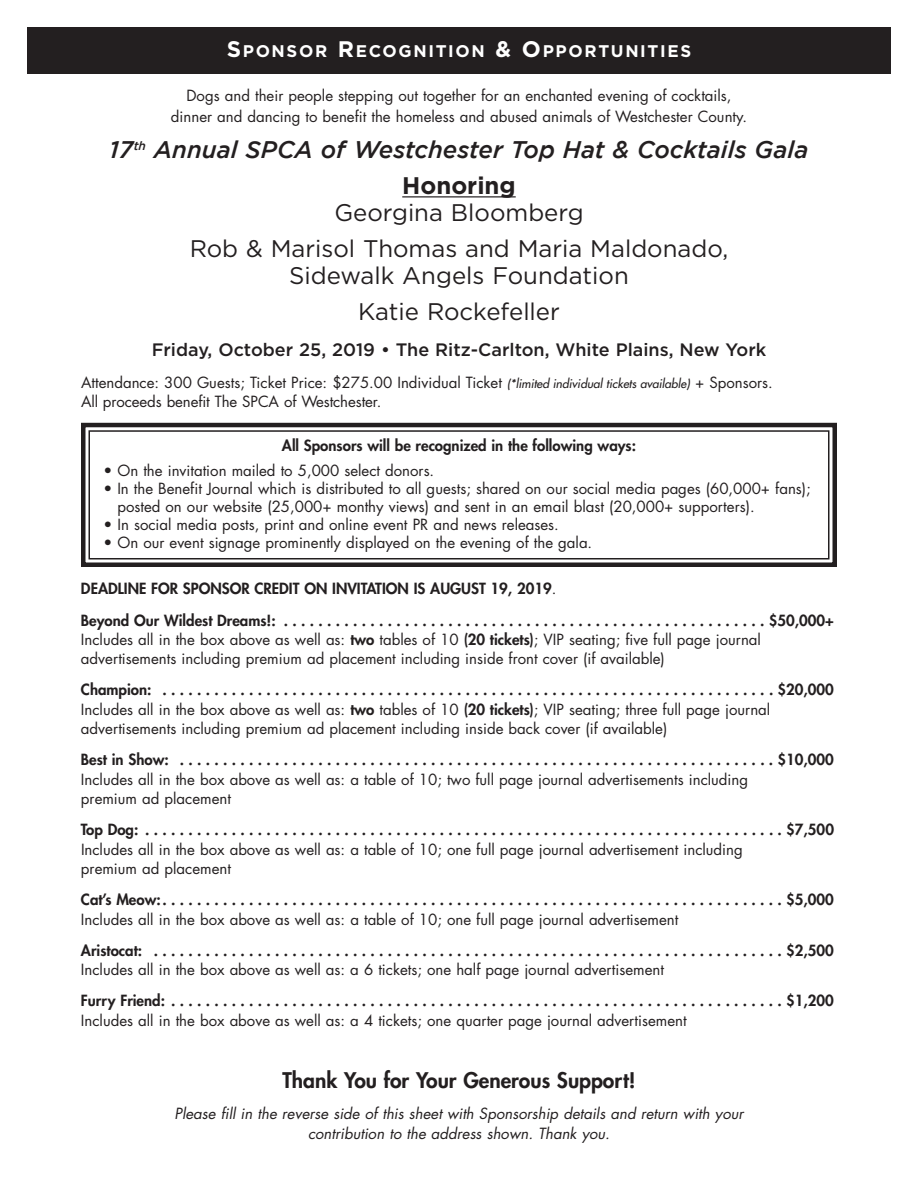
<style>
.page{position:relative;width:918px;height:1188px;background:#fff}
.page>*{position:absolute;margin:0;border:0;box-sizing:border-box;transform-origin:0 0}
.t1{font:24px/36px "Gotham";color:#231f20;text-align:center}
.t2{font:italic 500 24px/36px "Gotham";color:#231f20;text-align:center}
.t3{font:800 21px "Futura";color:#231f20}
.t4{font:500 18px "Gotham";color:#231f20}
.t5{font:700 16.8px "Gotham";letter-spacing:.095em;color:#fff}
.t6{font:15px/19.4px "Futura";color:#231f20}
.t7{font:800 15px/31.2px "Futura";color:#231f20}
.t8{font:italic 15px/19.4px "Futura";color:#231f20;text-align:center}
.s1{font-size:22.5px}
.s2{font-weight:700;font-style:normal}
.s3{font-style:italic;font-size:12px}
.s4{font-weight:400}
.s5{font-weight:800}
</style>
<div class="page">
<hr style="left:402px;top:196px;width:114px;height:1px;background:#231f20">
<div style="left:27px;top:27px;width:864px;height:46px;background:#231f20"></div>
<div style="left:81px;top:423px;width:756px;height:144px;border:4px solid #231f20"></div>
<div style="left:88px;top:430px;width:742px;height:129px;border:2px solid #231f20"></div>
<p class="t5" style="left:227px;top:45px;width:466px"><span class="s1">S</span>PONSOR <span class="s1">R</span>ECOGNITION <span class="s1">&amp; O</span>PPORTUNITIES</p>
<p class="t6" style="left:171px;top:87px;width:578px;line-height:21px;text-align:center">Dogs and their people stepping out together for an enchanted evening of cocktails, dinner and dancing to benefit the homeless and abused animals of Westchester County.</p>
<h1 class="t2" style="left:110px;top:133px;width:700px">17<sup>th</sup> Annual SPCA of Westchester Top Hat &amp; Cocktails Gala<br><span class="s2">Honoring</span></h1>
<h1 class="t1" style="left:190px;top:197px;width:540px">Georgina Bloomberg<br>Rob &amp; Marisol Thomas and Maria Maldonado,</h1>
<h1 class="t1" style="left:289px;top:260px;width:341px">Sidewalk Angels Foundation<br>Katie Rockefeller</h1>
<p class="t4" style="left:152px;top:344px;width:616px">Friday, October 25, 2019 • The Ritz-Carlton, White Plains, New York</p>
<p class="t6" style="left:81px;top:374px;width:693px">Attendance: 300 Guests; Ticket Price: $275.00 Individual Ticket <span class="s3">(*limited individual tickets available)</span> + Sponsors.<br>All proceeds benefit The SPCA of Westchester.</p>
<p class="t7" style="left:282px;top:431px;width:356px">All Sponsors will be recognized in the following ways:</p>
<p class="t6" style="left:103px;top:462px;width:332px">• On the invitation mailed to 5,000 select donors.</p>
<p class="t6" style="left:117px;top:480px;width:695px;line-height:18px;text-indent:-14px">• In the Benefit Journal which is distributed to all guests; shared on our social media pages (60,000+ fans); posted on our website (25,000+ monthy views) and sent in an email blast (20,000+ supporters).</p>
<p class="t6" style="left:103px;top:516px;width:457px">• In social media posts, print and online event PR and news releases.</p>
<p class="t6" style="left:103px;top:534px;width:490px">• On our event signage prominently displayed on the evening of the gala.</p>
<p class="t7" style="left:81px;top:574px;width:755px">DEADLINE FOR SPONSOR CREDIT ON INVITATION IS AUGUST 19, 2019<span class="s4">.<br></span>Beyond Our Wildest Dreams!: . . . . . . . . . . . . . . . . . . . . . . . . . . . . . . . . . . . . . . . . . . . . . . . . . . . . . . . . $50,000+</p>
<p class="t6" style="left:81px;top:631px;width:681px">Includes all in the box above as well as: <span class="s5">two</span> tables of 10 <span class="s5">(20 tickets)</span>; VIP seating; five full page journal advertisements including premium ad placement including inside front cover (if available)</p>
<p class="t6" style="left:81px;top:682px;width:755px"><span class="s5">Champion: . . . . . . . . . . . . . . . . . . . . . . . . . . . . . . . . . . . . . . . . . . . . . . . . . . . . . . . . . . . . . . . . . . . . . . . $20,000<br></span>Includes all in the box above as well as: <span class="s5">two</span> tables of 10 <span class="s5">(20 tickets)</span>; VIP seating; three full page journal advertisements including premium ad placement including inside back cover (if available)</p>
<p class="t7" style="left:81px;top:745px;width:755px">Best in Show: . . . . . . . . . . . . . . . . . . . . . . . . . . . . . . . . . . . . . . . . . . . . . . . . . . . . . . . . . . . . . . . . . . . . . $10,000</p>
<p class="t6" style="left:81px;top:771px;width:669px">Includes all in the box above as well as: a table of 10; two full page journal advertisements including premium ad placement</p>
<p class="t7" style="left:81px;top:815px;width:755px">Top Dog: . . . . . . . . . . . . . . . . . . . . . . . . . . . . . . . . . . . . . . . . . . . . . . . . . . . . . . . . . . . . . . . . . . . . . . . . . . $7,500</p>
<p class="t6" style="left:81px;top:841px;width:663px">Includes all in the box above as well as: a table of 10; one full page journal advertisement including premium ad placement</p>
<p class="t7" style="left:81px;top:885px;width:754px">Cat’s Meow:. . . . . . . . . . . . . . . . . . . . . . . . . . . . . . . . . . . . . . . . . . . . . . . . . . . . . . . . . . . . . . . . . . . . . . . . $5,000</p>
<p class="t6" style="left:81px;top:911px;width:599px">Includes all in the box above as well as: a table of 10; one full page journal advertisement</p>
<p class="t7" style="left:81px;top:936px;width:755px">Aristocat: . . . . . . . . . . . . . . . . . . . . . . . . . . . . . . . . . . . . . . . . . . . . . . . . . . . . . . . . . . . . . . . . . . . . . . . . . $2,500</p>
<p class="t6" style="left:81px;top:961px;width:585px">Includes all in the box above as well as: a 6 tickets; one half page journal advertisement</p>
<p class="t7" style="left:81px;top:986px;width:755px">Furry Friend: . . . . . . . . . . . . . . . . . . . . . . . . . . . . . . . . . . . . . . . . . . . . . . . . . . . . . . . . . . . . . . . . . . . . . . . $1,200</p>
<p class="t6" style="left:81px;top:1012px;width:607px">Includes all in the box above as well as: a 4 tickets; one quarter page journal advertisement</p>
<h2 class="t3" style="left:282px;top:1070px;width:355px">Thank You for Your Generous Support!</h2>
<p class="t8" style="left:175px;top:1106px;width:570px">Please fill in the reverse side of this sheet with Sponsorship details and return with your contribution to the address shown. Thank you.</p>
</div>
